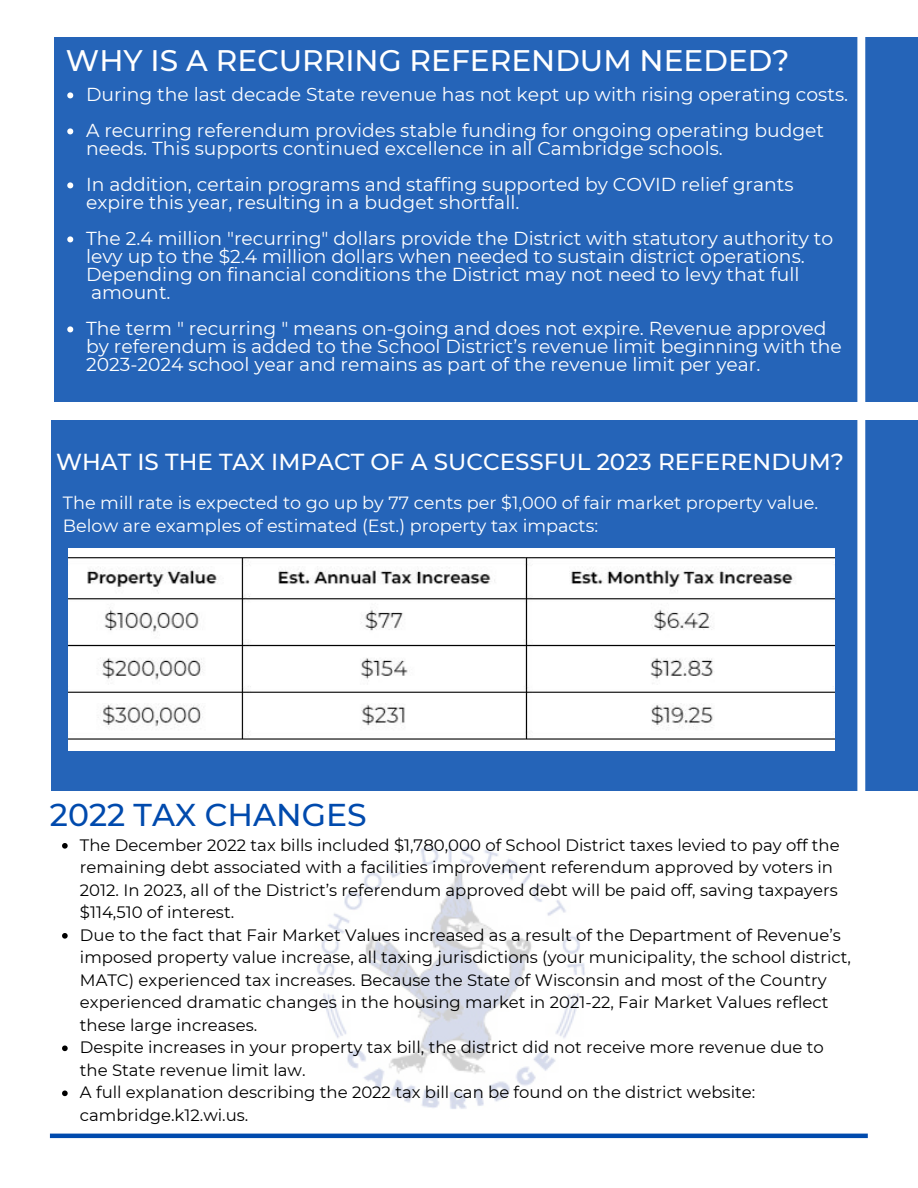
<style>
.page{position:relative;width:918px;height:1188px;background:#fff}
.page>*{position:absolute;margin:0;border:0;box-sizing:border-box;transform-origin:0 0}
.t1{font:500 31.5px "Montserrat";color:#004aad}
.t2{font:500 29.7px "Montserrat";color:#fff}
.t3{font:500 23.1px "Montserrat";color:#fff}
.t4{font:18.75px/18px "Montserrat";color:#fff}
.t5{font:17.7px/23.7px "Montserrat";color:#fff}
.t6{font:16.5px/22.5px "Montserrat";color:#000}
</style>
<div class="page">
<div style="left:54px;top:37px;width:864px;height:365px;background:#2564b8"></div>
<div style="left:52px;top:420px;width:866px;height:370px;background:#2564b8"></div>
<div style="left:857px;top:0;width:8px;height:892px;background:#fff"></div>
<hr style="left:50px;top:1134px;width:818px;height:4px;background:#004aad">
<img style="left:69px;top:548px;width:766px;height:203px">
<img style="left:317px;top:845px;width:268px;height:264px">
<svg style="left:62px;top:843px;width:6px;height:6px"></svg>
<svg style="left:62px;top:933px;width:6px;height:6px"></svg>
<svg style="left:62px;top:1046px;width:6px;height:5px"></svg>
<svg style="left:62px;top:1091px;width:6px;height:5px"></svg>
<svg style="left:67px;top:92px;width:6px;height:6px"></svg>
<svg style="left:67px;top:128px;width:6px;height:6px"></svg>
<svg style="left:67px;top:182px;width:6px;height:6px"></svg>
<svg style="left:67px;top:236px;width:6px;height:6px"></svg>
<svg style="left:67px;top:326px;width:6px;height:6px"></svg>
<h2 class="t2" style="left:66px;top:43px;width:725px">WHY IS A RECURRING REFERENDUM NEEDED?</h2>
<p class="t4" style="left:86px;top:77px;width:764px;line-height:36px">During the last decade State revenue has not kept up with rising operating costs.<br>A recurring referendum provides stable funding for ongoing operating budget</p>
<p class="t4" style="left:86px;top:131px;width:709px;line-height:36px">needs. This supports continued excellence in all Cambridge schools.<br>In addition, certain programs and staffing supported by COVID relief grants</p>
<p class="t4" style="left:86px;top:185px;width:749px;line-height:36px">expire this year, resulting in a budget shortfall.<br>The 2.4 million "recurring" dollars provide the District with statutory authority to</p>
<p class="t4" style="left:86px;top:248px;width:720px">levy up to the $2.4 million dollars when needed to sustain district operations.<br>Depending on financial conditions the District may not need to levy that full amount.</p>
<p class="t4" style="left:86px;top:320px;width:757px">The term " recurring " means on-going and does not expire. Revenue approved by referendum is added to the School District’s revenue limit beginning with the<br>2023-2024 school year and remains as part of the revenue limit per year.</p>
<h3 class="t3" style="left:56px;top:447px;width:789px">WHAT IS THE TAX IMPACT OF A SUCCESSFUL 2023 REFERENDUM?</h3>
<p class="t5" style="left:63px;top:490px;width:757px">The mill rate is expected to go up by 77 cents per $1,000 of fair market property value.<br>Below are examples of estimated (Est.) property tax impacts:</p>
<h1 class="t1" style="left:50px;top:796px;width:318px">2022 TAX CHANGES</h1>
<p class="t6" style="left:80px;top:834px;width:773px">The December 2022 tax bills included $1,780,000 of School District taxes levied to pay off the remaining debt associated with a facilities improvement referendum approved by voters in 2012. In 2023, all of the District’s referendum approved debt will be paid off, saving taxpayers $114,510 of interest.<br>Due to the fact that Fair Market Values increased as a result of the Department of Revenue’s imposed property value increase, all taxing jurisdictions (your municipality, the school district, MATC) experienced tax increases. Because the State of Wisconsin and most of the Country experienced dramatic changes in the housing market in 2021-22, Fair Market Values reflect these large increases.<br>Despite increases in your property tax bill, the district did not receive more revenue due to the State revenue limit law.<br>A full explanation describing the 2022 tax bill can be found on the district website: cambridge.k12.wi.us.</p>
</div>
